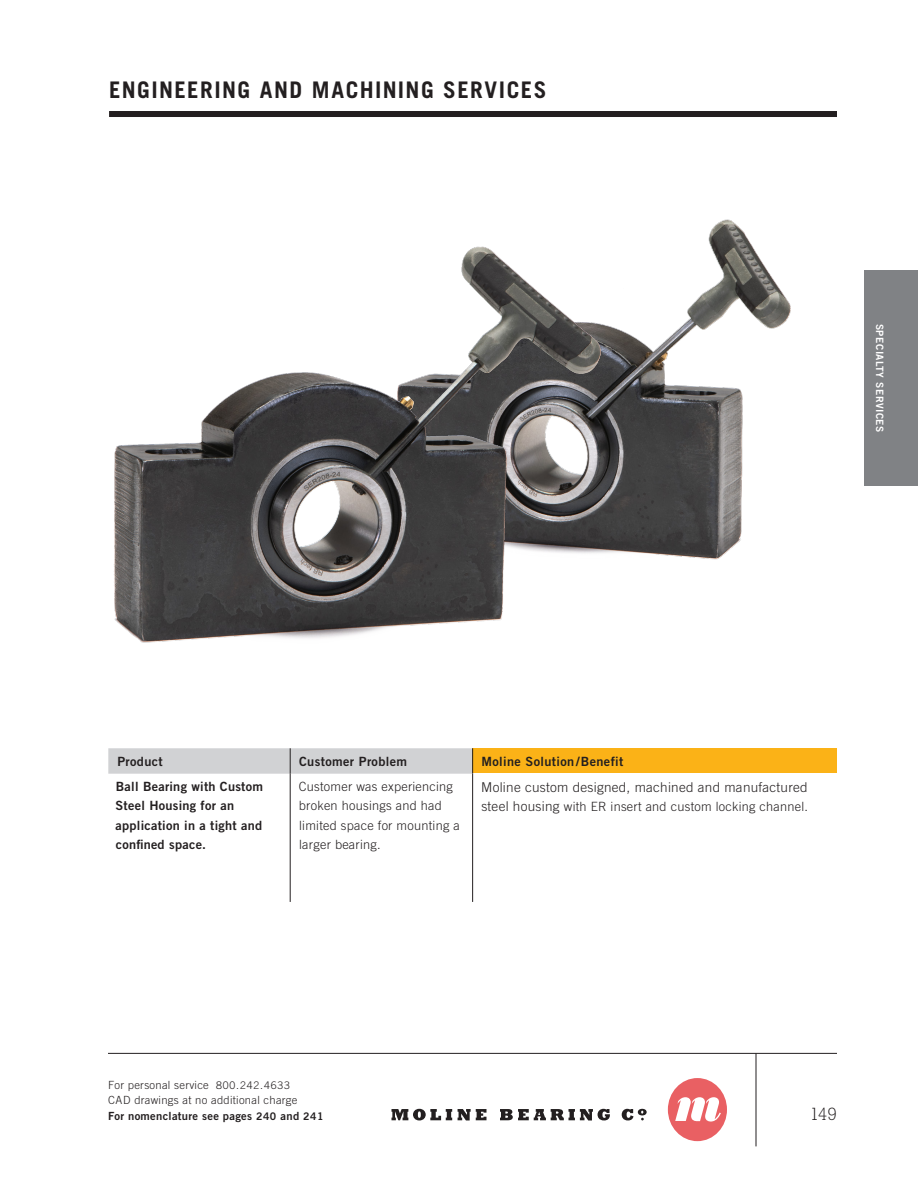
<style>
.page{position:relative;width:918px;height:1188px;background:#fff}
.page>*{position:absolute;margin:0;border:0;box-sizing:border-box;transform-origin:0 0}
.t1{font:700 22.8px "Trade Gothic LT Std";letter-spacing:.065em;color:#231f20}
.t2{font:300 18px "Rockwell Std";color:#231f20}
.t3{font:300 13.5px "Trade Gothic LT Std";letter-spacing:.02em;color:#231f20}
.t4{font:300 12.75px/19.5px "Trade Gothic LT Std";letter-spacing:.02em;color:#231f20}
.t5{font:12.75px/19.5px "Trade Gothic LT Std Bd 2";letter-spacing:.02em;color:#231f20}
.t6{font:300 11.25px/15.8px "Trade Gothic LT Std";letter-spacing:.025em;color:#231f20}
.t7{font:11.25px "Trade Gothic LT Std Bd 2";letter-spacing:.025em;color:#231f20}
.t8{font:10.2px "Trade Gothic LT Std Bd 2";letter-spacing:.05em;color:#fff}
.s1{font-size:13.5px}
.s2{font-size:10.5px}
</style>
<div class="page">
<hr style="left:108px;top:1053px;width:729px;height:1px;background:#231f20">
<hr style="left:756px;top:1053px;width:1px;height:93px;background:#231f20">
<svg style="left:392px;top:1109px;width:60px;height:11px"></svg>
<svg style="left:458px;top:1109px;width:28px;height:11px"></svg>
<svg style="left:500px;top:1109px;width:110px;height:11px"></svg>
<svg style="left:622px;top:1109px;width:25px;height:11px"></svg>
<div style="left:668px;top:1078px;width:59px;height:63px;background:#e96063;border-radius:50%"></div>
<svg style="left:675px;top:1097px;width:46px;height:25px"></svg>
<div style="left:109px;top:111px;width:728px;height:6px;background:#231f20"></div>
<div style="left:473px;top:748px;width:364px;height:26px;background:#fbb217"></div>
<hr style="left:290px;top:774px;width:1px;height:128px;background:#231f20">
<hr style="left:472px;top:774px;width:1px;height:128px;background:#231f20">
<svg style="left:108px;top:748px;width:365px;height:26px;background:#d1d2d4"></svg>
<img style="left:628px;top:219px;width:163px;height:341px">
<img style="left:114px;top:246px;width:514px;height:397px">
<div style="left:864px;top:270px;width:54px;height:216px;background:#808285"></div>
<p class="t1" style="left:109px;top:75px;width:439px">ENGINEERING AND MACHINING SERVICES</p>
<p class="t8" style="left:886px;top:324px;width:110px;rotate:90deg">SPECIALTY SERVICES</p>
<p class="t5" style="left:117px;top:751px;width:47px">Product</p>
<p class="t5" style="left:299px;top:751px;width:110px">Customer Problem</p>
<p class="t5" style="left:481px;top:751px;width:143px">Moline Solution/Benefit</p>
<p class="t5" style="left:116px;top:776px;width:149px">Ball Bearing with Custom<br>Steel Housing for an application in a tight and confined space.</p>
<p class="t4" style="left:299px;top:777px;width:162px">Customer was experiencing broken housings and had limited space for mounting a larger bearing.</p>
<p class="t3" style="left:481px;top:779px;width:328px">Moline custom designed, machined and manufactured</p>
<p class="t4" style="left:481px;top:797px;width:328px"><span class="s1">steel housing</span> with ER insert and custom locking channel.</p>
<p class="t6" style="left:108px;top:1077px;width:191px">For personal service <span class="s2">800.242.4633<br></span>CAD drawings at no additional charge</p>
<p class="t7" style="left:108px;top:1109px;width:217px">For nomenclature see pages <span class="s2">240</span> and <span class="s2">241</span></p>
<h2 class="t2" style="left:810px;top:1104px;width:29px">149</h2>
</div>
